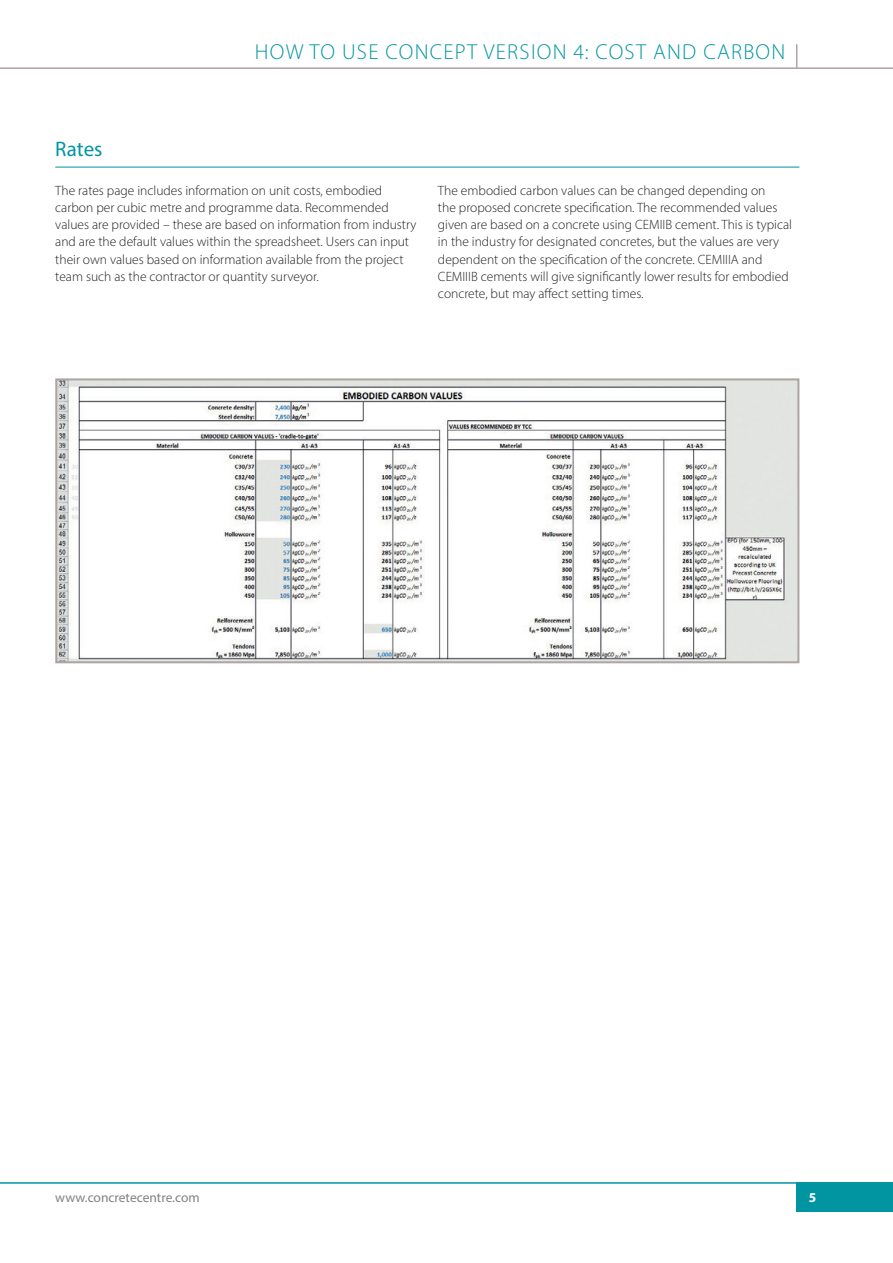
<style>
.page{position:relative;width:893px;height:1263px;background:#fff}
.page>*{position:absolute;margin:0;border:0;box-sizing:border-box;transform-origin:0 0}
.t1{font:300 21.75px "Myriad Pro";letter-spacing:.06em;color:#0095a1}
.t2{font:21px "Myriad Pro";color:#0095a1}
.t3{font:300 13.5px/17.2px "Myriad Pro";color:#231f20}
.t4{font:13.5px "Myriad Pro";color:#808285}
.t5{font:700 13.5px "Myriad Pro";color:#fff}
</style>
<div class="page">
<div style="left:796px;top:1182px;width:97px;height:30px;background:#0095a1"></div>
<svg style="left:796px;top:44px;width:1px;height:23px"></svg>
<hr style="left:0;top:67px;width:893px;height:2px;background:#ada5a3">
<hr style="left:0;top:1182px;width:893px;height:2px;background:#0095a1">
<hr style="left:55px;top:167px;width:744px;height:1px;background:#0095a1">
<img style="left:58px;top:381px;width:738px;height:279px">
<div style="left:55px;top:378px;width:744px;height:285px;border:2px solid #ada5a3"></div>
<h1 class="t1" style="left:255px;top:38px;width:532px">HOW TO USE CONCEPT VERSION 4: COST AND CARBON</h1>
<h2 class="t2" style="left:55px;top:136px;width:49px">Rates</h2>
<p class="t3" style="left:55px;top:181px;width:363px">The rates page includes information on unit costs, embodied carbon per cubic metre and programme data. Recommended values are provided – these are based on information from industry and are the default values within the spreadsheet. Users can input their own values based on information available from the project team such as the contractor or quantity surveyor.</p>
<p class="t3" style="left:438px;top:181px;width:356px">The embodied carbon values can be changed depending on<br>the proposed concrete specification. The recommended values given are based on a concrete using CEMIIB cement. This is typical in the industry for designated concretes, but the values are very dependent on the specification of the concrete. CEMIIIA and CEMIIIB cements will give significantly lower results for embodied concrete, but may affect setting times.</p>
<p class="t4" style="left:55px;top:1189px;width:146px">www.concretecentre.com</p>
<p class="t5" style="left:809px;top:1188px;width:9px">5</p>
</div>
